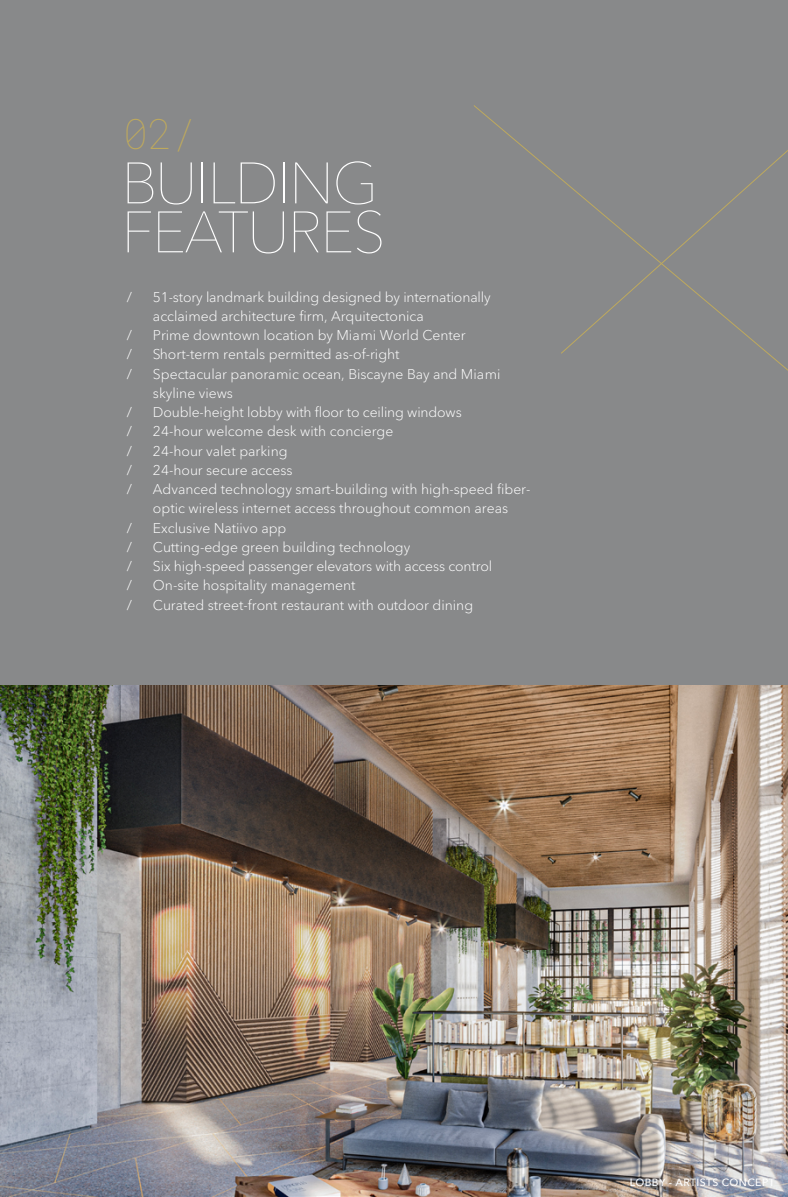
<style>
.page{position:relative;width:788px;height:1197px;background:#fff}
.page>*{position:absolute;margin:0;border:0;box-sizing:border-box;transform-origin:0 0}
.t1{font:200 57.75px/49px "Avenir Next";letter-spacing:-.03em;color:#fff}
.t2{font:100 41.65px "Roboto Mono";color:#bea95d}
.t3{font:300 14px/19.2px "Avenir Next LT Pro";color:#fff}
.t4{font:500 10.5px "Avenir Next";letter-spacing:.04em;color:#fff}
</style>
<div class="page">
<div style="left:0;top:0;width:788px;height:689px;background:#88898a"></div>
<img style="left:0;top:685px;width:788px;height:511px">
<svg style="left:474px;top:105px;width:314px;height:266px"></svg>
<h2 class="t2" style="left:123px;top:105px;width:75px">02/</h2>
<h1 class="t1" style="left:121px;top:155px;width:266px">BUILDING<br>FEATURES</h1>
<p class="t3" style="left:127px;top:287px;width:7px">/</p>
<p class="t3" style="left:153px;top:287px;width:339px">51-story landmark building designed by internationally acclaimed architecture firm, Arquitectonica</p>
<p class="t3" style="left:127px;top:325px;width:7px">/</p>
<p class="t3" style="left:153px;top:325px;width:314px">Prime downtown location by Miami World Center</p>
<p class="t3" style="left:127px;top:344px;width:7px">/</p>
<p class="t3" style="left:153px;top:344px;width:248px">Short-term rentals permitted as-of-right</p>
<p class="t3" style="left:127px;top:364px;width:7px">/</p>
<p class="t3" style="left:153px;top:364px;width:349px">Spectacular panoramic ocean, Biscayne Bay and Miami skyline views</p>
<p class="t3" style="left:127px;top:402px;width:7px">/</p>
<p class="t3" style="left:153px;top:402px;width:310px">Double-height lobby with floor to ceiling windows</p>
<p class="t3" style="left:127px;top:421px;width:7px">/</p>
<p class="t3" style="left:153px;top:421px;width:242px">24-hour welcome desk with concierge</p>
<p class="t3" style="left:127px;top:441px;width:7px">/</p>
<p class="t3" style="left:153px;top:441px;width:136px">24-hour valet parking</p>
<p class="t3" style="left:127px;top:460px;width:7px">/</p>
<p class="t3" style="left:153px;top:460px;width:141px">24-hour secure access</p>
<p class="t3" style="left:127px;top:479px;width:7px">/</p>
<p class="t3" style="left:153px;top:479px;width:379px">Advanced technology smart-building with high-speed fiber&shy;optic wireless internet access throughout common areas</p>
<p class="t3" style="left:127px;top:518px;width:7px">/</p>
<p class="t3" style="left:153px;top:518px;width:135px">Exclusive Natiivo app</p>
<p class="t3" style="left:127px;top:537px;width:7px">/</p>
<p class="t3" style="left:153px;top:537px;width:259px">Cutting-edge green building technology</p>
<p class="t3" style="left:127px;top:556px;width:7px">/</p>
<p class="t3" style="left:153px;top:556px;width:341px">Six high-speed passenger elevators with access control</p>
<p class="t3" style="left:127px;top:575px;width:7px">/</p>
<p class="t3" style="left:153px;top:575px;width:204px">On-site hospitality management</p>
<p class="t3" style="left:127px;top:595px;width:7px">/</p>
<p class="t3" style="left:153px;top:595px;width:321px">Curated street-front restaurant with outdoor dining</p>
<p class="t4" style="left:630px;top:1173px;width:146px">LOBBY - ARTISTS CONCEPT</p>
</div>
